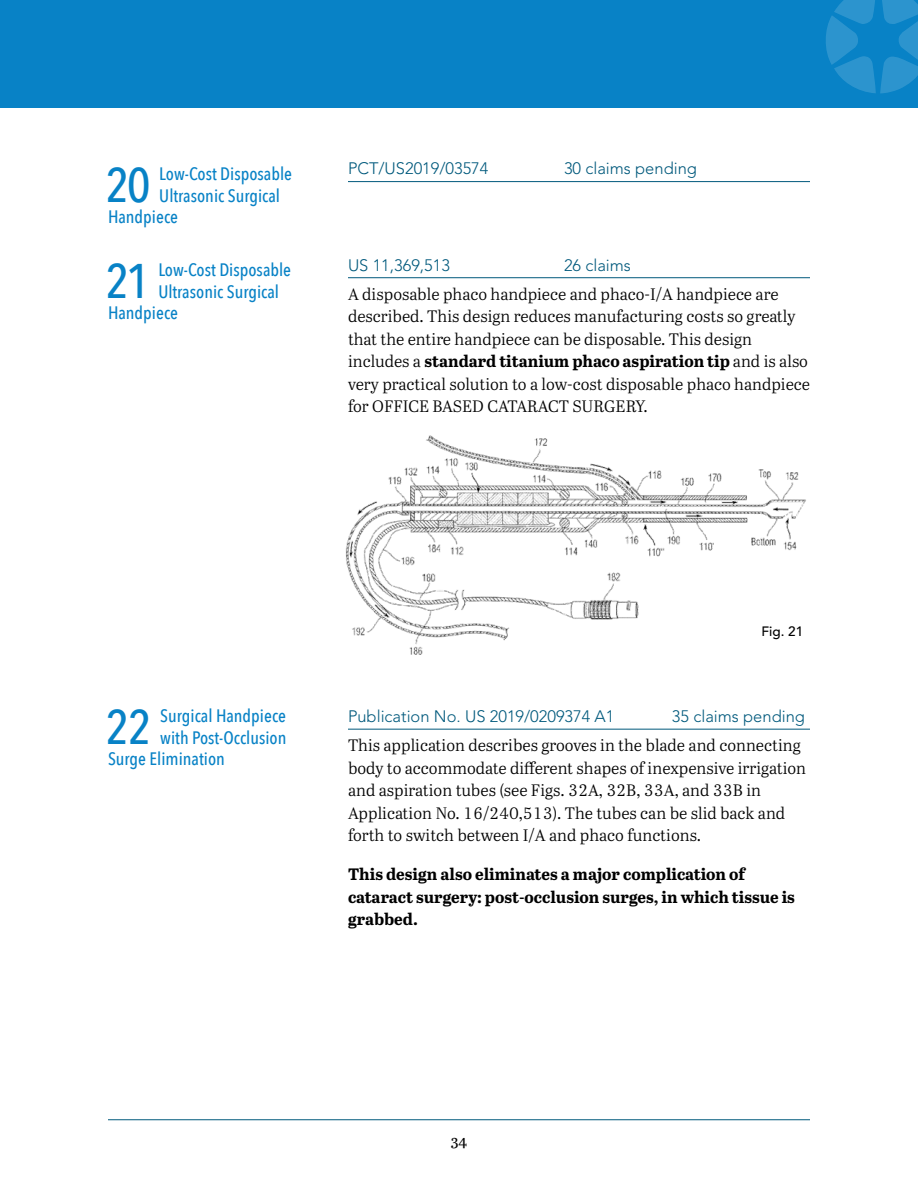
<style>
.page{position:relative;width:918px;height:1188px;background:#fff}
.page>*{position:absolute;margin:0;border:0;box-sizing:border-box;transform-origin:0 0}
.t1{font:500 48.45px "Avenir Next Condensed";color:#0882c6}
.t2{font:500 18px "Avenir Next Condensed";color:#0882c6}
.t3{font:16.5px/22.5px "Abril Text Lt";color:#000}
.t4{font:700 16.5px/22.5px "Abril Text";color:#000}
.t5{font:300 16.5px "Avenir LT Pro";color:#00597c}
.t6{font:15px "Abril Text";color:#000}
.t7{font:500 13.5px "Avenir LT Pro";color:#000}
.s1{font-family:"Abril Text Lt";font-weight:400}
</style>
<div class="page">
<div style="left:0;top:0;width:918px;height:108px;background:#0882c6"></div>
<svg style="left:826px;top:0;width:92px;height:93px"></svg>
<hr style="left:108px;top:1119px;width:702px;height:1px;background:#00597c">
<hr style="left:348px;top:181px;width:462px;height:1px;background:#00597c">
<hr style="left:348px;top:277px;width:462px;height:1px;background:#00597c">
<img style="left:346px;top:435px;width:460px;height:220px">
<hr style="left:348px;top:729px;width:462px;height:1px;background:#00597c">
<h1 class="t1" style="left:106px;top:155px;width:46px">20</h1>
<p class="t2" style="left:159px;top:163px;width:134px">Low-Cost Disposable</p>
<p class="t2" style="left:159px;top:184px;width:122px">Ultrasonic Surgical</p>
<p class="t2" style="left:108px;top:206px;width:72px">Handpiece</p>
<h1 class="t1" style="left:106px;top:251px;width:45px">21</h1>
<p class="t2" style="left:158px;top:259px;width:134px">Low-Cost Disposable</p>
<p class="t2" style="left:158px;top:281px;width:122px">Ultrasonic Surgical</p>
<p class="t2" style="left:108px;top:302px;width:72px">Handpiece</p>
<p class="t5" style="left:348px;top:159px;width:142px">PCT/US2019/03574</p>
<p class="t5" style="left:564px;top:159px;width:134px">30 claims pending</p>
<p class="t5" style="left:348px;top:255px;width:103px">US 11,369,513</p>
<p class="t5" style="left:564px;top:255px;width:68px">26 claims</p>
<p class="t3" style="left:348px;top:282px;width:449px">A disposable phaco handpiece and phaco-I/A handpiece are described. This design reduces manufacturing costs so greatly that the entire handpiece can be disposable. This design</p>
<p class="t4" style="left:348px;top:349px;width:462px"><span class="s1">includes a</span> standard titanium phaco aspiration tip <span class="s1">and is also</span></p>
<p class="t3" style="left:348px;top:372px;width:464px">very practical solution to a low-cost disposable phaco handpiece for OFFICE BASED CATARACT SURGERY.</p>
<h1 class="t1" style="left:106px;top:697px;width:47px">22</h1>
<p class="t2" style="left:160px;top:705px;width:127px">Surgical Handpiece</p>
<p class="t2" style="left:160px;top:727px;width:128px">with Post-Occlusion</p>
<p class="t2" style="left:108px;top:748px;width:118px">Surge Elimination</p>
<p class="t7" style="left:761px;top:623px;width:43px">Fig. 21</p>
<p class="t5" style="left:348px;top:707px;width:268px">Publication No. US 2019/0209374 A1</p>
<p class="t5" style="left:672px;top:707px;width:134px">35 claims pending</p>
<p class="t3" style="left:348px;top:734px;width:460px">This application describes grooves in the blade and connecting body to accommodate different shapes of inexpensive irrigation and aspiration tubes (see Figs. 32A, 32B, 33A, and 33B in Application No. 16/240,513). The tubes can be slid back and forth to switch between I/A and phaco functions.</p>
<p class="t4" style="left:348px;top:862px;width:449px">This design also eliminates a major complication of cataract surgery: post-occlusion surges, in which tissue is grabbed.</p>
<p class="t6" style="left:451px;top:1130px;width:17px">34</p>
</div>
